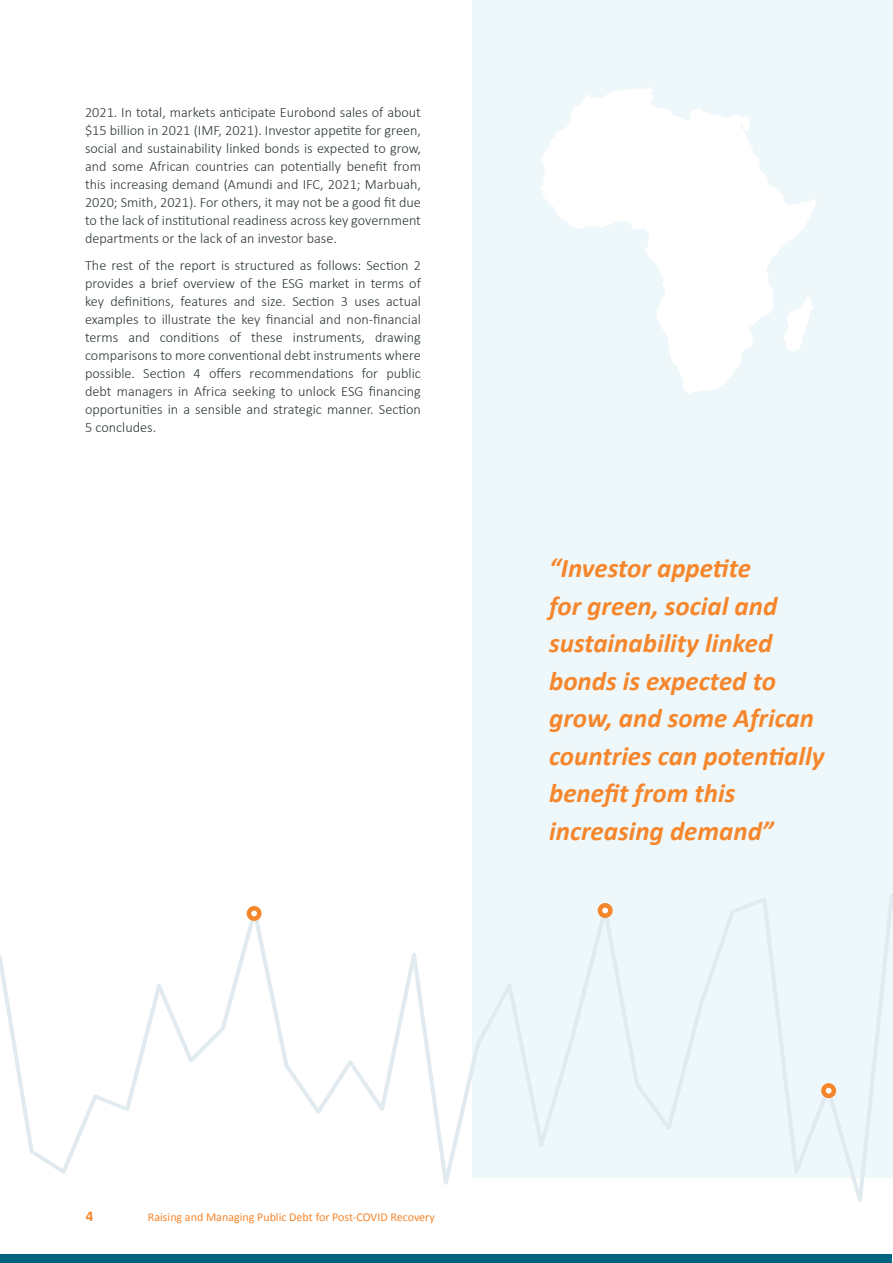
<style>
.page{position:relative;width:893px;height:1263px;background:#fff}
.page>*{position:absolute;margin:0;border:0;box-sizing:border-box;transform-origin:0 0}
.t1{font:italic 700 27px/37.5px "Calibri";color:#f6862b}
.t2{font:700 15px "Calibri";color:#f6862b}
.t3{font:300 14.25px/18px "Calibri";color:#2d3739;text-align:justify}
.t4{font:12px "Calibri";color:#f6862b}
</style>
<div class="page">
<div style="left:472px;top:0;width:421px;height:1178px;background:#eef7f9"></div>
<svg style="left:0;top:894px;width:893px;height:369px"></svg>
<svg style="left:600px;top:905px;width:10px;height:11px"></svg>
<div style="left:598px;top:903px;width:15px;height:15px;border:4px solid #f6862b;border-radius:50%"></div>
<svg style="left:249px;top:908px;width:10px;height:11px"></svg>
<div style="left:247px;top:906px;width:15px;height:15px;border:4px solid #f6862b;border-radius:50%"></div>
<svg style="left:823px;top:1085px;width:11px;height:11px"></svg>
<div style="left:821px;top:1083px;width:15px;height:15px;border:4px solid #f6862b;border-radius:50%"></div>
<svg style="left:540px;top:87px;width:276px;height:307px;fill:#fff"></svg>
<p class="t3" style="left:85px;top:103px;width:337px">2021. In total, markets anticipate Eurobond sales of about $15 billion in 2021 (IMF, 2021). Investor appetite for green, social and sustainability linked bonds is expected to grow, and some African countries can potentially benefit from this increasing demand (Amundi and IFC, 2021; Marbuah, 2020; Smith, 2021). For others, it may not be a good fit due to the lack of institutional readiness across key government departments or the lack of an investor base.</p>
<p class="t3" style="left:85px;top:256px;width:337px">The rest of the report is structured as follows: Section 2 provides a brief overview of the ESG market in terms of key definitions, features and size. Section 3 uses actual examples to illustrate the key financial and non-financial terms and conditions of these instruments, drawing comparisons to more conventional debt instruments where possible. Section 4 offers recommendations for public debt managers in Africa seeking to unlock ESG financing opportunities in a sensible and strategic manner. Section 5 concludes.</p>
<h1 class="t1" style="left:549px;top:549px;width:277px">“Investor appetite<br>for green, social and sustainability linked bonds is expected to grow, and some African countries can potentially benefit from this increasing demand”</h1>
<p class="t2" style="left:86px;top:1207px;width:9px">4</p>
<p class="t4" style="left:148px;top:1209px;width:289px">Raising and Managing Public Debt for Post-COVID Recovery</p>
</div>
